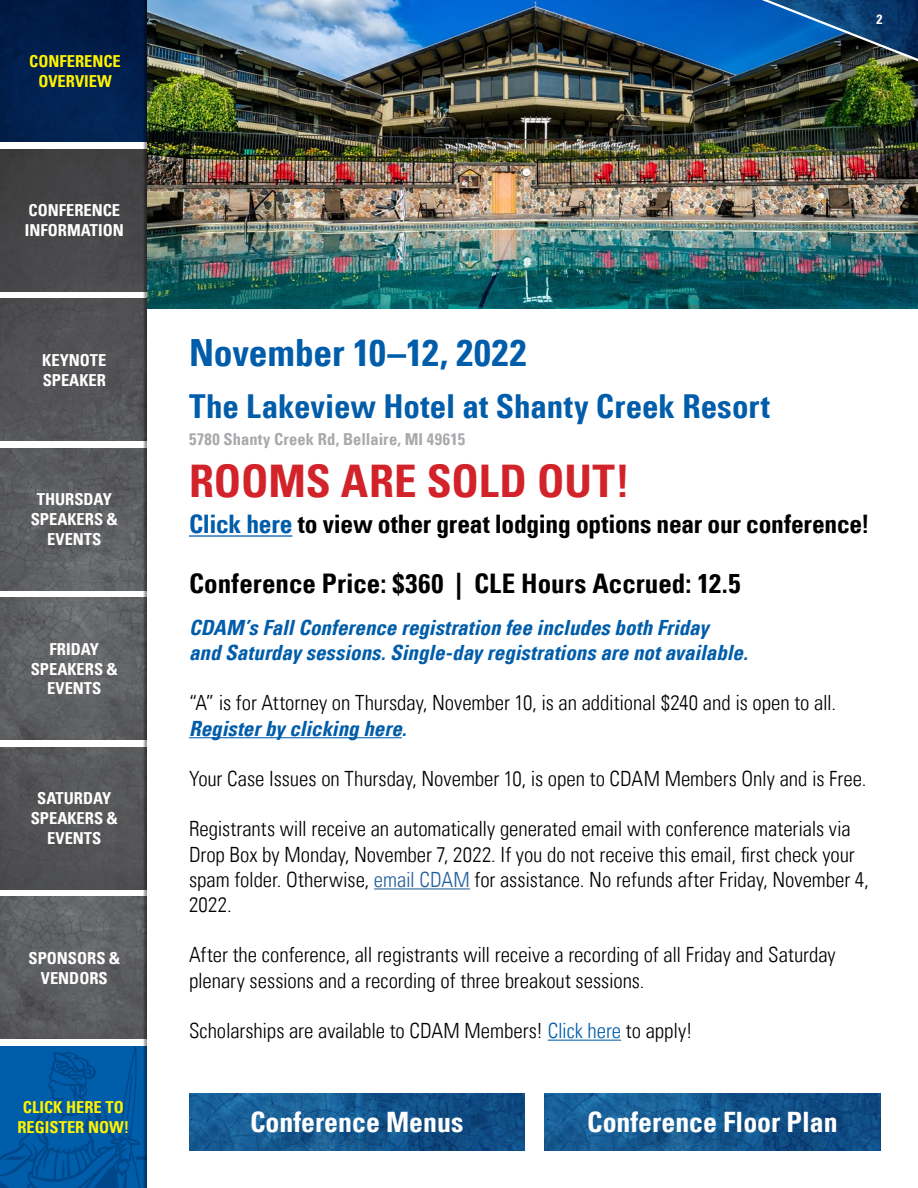
<style>
.page{position:relative;width:918px;height:1188px;background:#fff}
.page>*{position:absolute;margin:0;border:0;box-sizing:border-box;transform-origin:0 0}
.t1{font:700 condensed 45px "Univers LT";color:#d2232a}
.t2{font:700 condensed 37.5px "Univers LT";color:#005daa}
.t3{font:700 condensed 33px "Univers LT";color:#005daa}
.t4{font:700 condensed 28.05px "Univers LT";color:#fff}
.t5{font:700 condensed 27px "Univers LT";color:#000}
.t6{font:700 condensed 25.5px "Univers LT";letter-spacing:-.01em;color:#000}
.t7{font:300 condensed 21px/25.2px "Univers LT";letter-spacing:-.005em;color:#000}
.t8{font:italic 700 condensed 21px/25.2px "Univers LT";color:#005daa}
.t9{font:700 condensed 16.5px/19.8px "Univers LT";color:#fff;text-align:center}
.t10{font:700 condensed 16.5px/19.8px "Univers LT";color:#fff200;text-align:center}
.t11{font:700 condensed 16.5px "Univers LT";letter-spacing:.01em;color:#a7a9ac}
.t12{font:700 condensed 13.5px "Univers LT";color:#fff}
.s1{color:#005daa}
.s2{color:#215e9e}
</style>
<div class="page">
<svg style="left:0;top:1046px;width:143px;height:142px;background:#0058a3"></svg>
<img style="left:0;top:448px;width:143px;height:142px">
<img style="left:0;top:299px;width:143px;height:142px">
<img style="left:0;top:0;width:143px;height:142px">
<img style="left:0;top:150px;width:143px;height:141px">
<img style="left:0;top:598px;width:143px;height:142px">
<img style="left:0;top:747px;width:143px;height:142px">
<img style="left:0;top:897px;width:143px;height:142px">
<img style="left:148px;top:0;width:770px;height:309px">
<img style="left:756px;top:0;width:162px;height:67px">
<hr style="left:189px;top:737px;width:213px;height:1px;background:#005daa">
<hr style="left:374px;top:888px;width:96px;height:1px;background:#215e9e">
<hr style="left:548px;top:1040px;width:73px;height:1px;background:#005daa">
<hr style="left:189px;top:535px;width:103px;height:2px;background:#005daa">
<img style="left:189px;top:1094px;width:335px;height:56px">
<img style="left:545px;top:1094px;width:335px;height:56px">
<p class="t10" style="left:29px;top:51px;width:93px">CONFERENCE<br>OVERVIEW</p>
<p class="t9" style="left:25px;top:200px;width:100px;text-align:left">CONFERENCE<br>INFORMATION</p>
<p class="t9" style="left:42px;top:350px;width:66px;text-align:left">KEYNOTE<br>SPEAKER</p>
<p class="t9" style="left:31px;top:490px;width:89px">THURSDAY<br>SPEAKERS &amp;<br>EVENTS</p>
<p class="t9" style="left:31px;top:639px;width:89px">FRIDAY<br>SPEAKERS &amp;<br>EVENTS</p>
<p class="t9" style="left:31px;top:789px;width:89px">SATURDAY<br>SPEAKERS &amp;<br>EVENTS</p>
<p class="t9" style="left:28px;top:948px;width:93px">SPONSORS &amp;<br>VENDORS</p>
<p class="t10" style="left:17px;top:1097px;width:113px">CLICK HERE TO<br>REGISTER NOW!</p>
<p class="t12" style="left:877px;top:11px;width:7px">2</p>
<h2 class="t2" style="left:189px;top:330px;width:339px">November 10–12, 2022</h2>
<h3 class="t3" style="left:189px;top:386px;width:582px">The Lakeview Hotel at Shanty Creek Resort</h3>
<p class="t11" style="left:189px;top:429px;width:278px">5780 Shanty Creek Rd, Bellaire, MI 49615</p>
<h1 class="t1" style="left:189px;top:453px;width:443px">ROOMS ARE SOLD OUT!</h1>
<p class="t6" style="left:189px;top:509px;width:682px"><span class="s1">Click here</span> to view other great lodging options near our conference!</p>
<p class="t5" style="left:189px;top:567px;width:553px">Conference Price: $360 | CLE Hours Accrued: 12.5</p>
<p class="t8" style="left:189px;top:615px;width:560px">CDAM’s Fall Conference registration fee includes both Friday<br>and Saturday sessions. Single-day registrations are not available.</p>
<p class="t7" style="left:189px;top:690px;width:649px">“A” is for Attorney on Thursday, November 10, is an additional $240 and is open to all.</p>
<p class="t8" style="left:189px;top:716px;width:219px">Register by clicking here.</p>
<p class="t7" style="left:189px;top:766px;width:679px">Your Case Issues on Thursday, November 10, is open to CDAM Members Only and is Free.</p>
<p class="t7" style="left:189px;top:816px;width:681px">Registrants will receive an automatically generated email with conference materials via Drop Box by Monday, November 7, 2022. If you do not receive this email, first check your spam folder. Otherwise, <span class="s2">email CDAM</span> for assistance. No refunds after Friday, November 4, 2022.</p>
<p class="t7" style="left:189px;top:942px;width:648px">After the conference, all registrants will receive a recording of all Friday and Saturday plenary sessions and a recording of three breakout sessions.</p>
<p class="t7" style="left:189px;top:1018px;width:505px">Scholarships are available to CDAM Members! <span class="s1">Click here</span> to apply!</p>
<h3 class="t4" style="left:250px;top:1105px;width:215px">Conference Menus</h3>
<h3 class="t4" style="left:587px;top:1105px;width:252px">Conference Floor Plan</h3>
</div>
